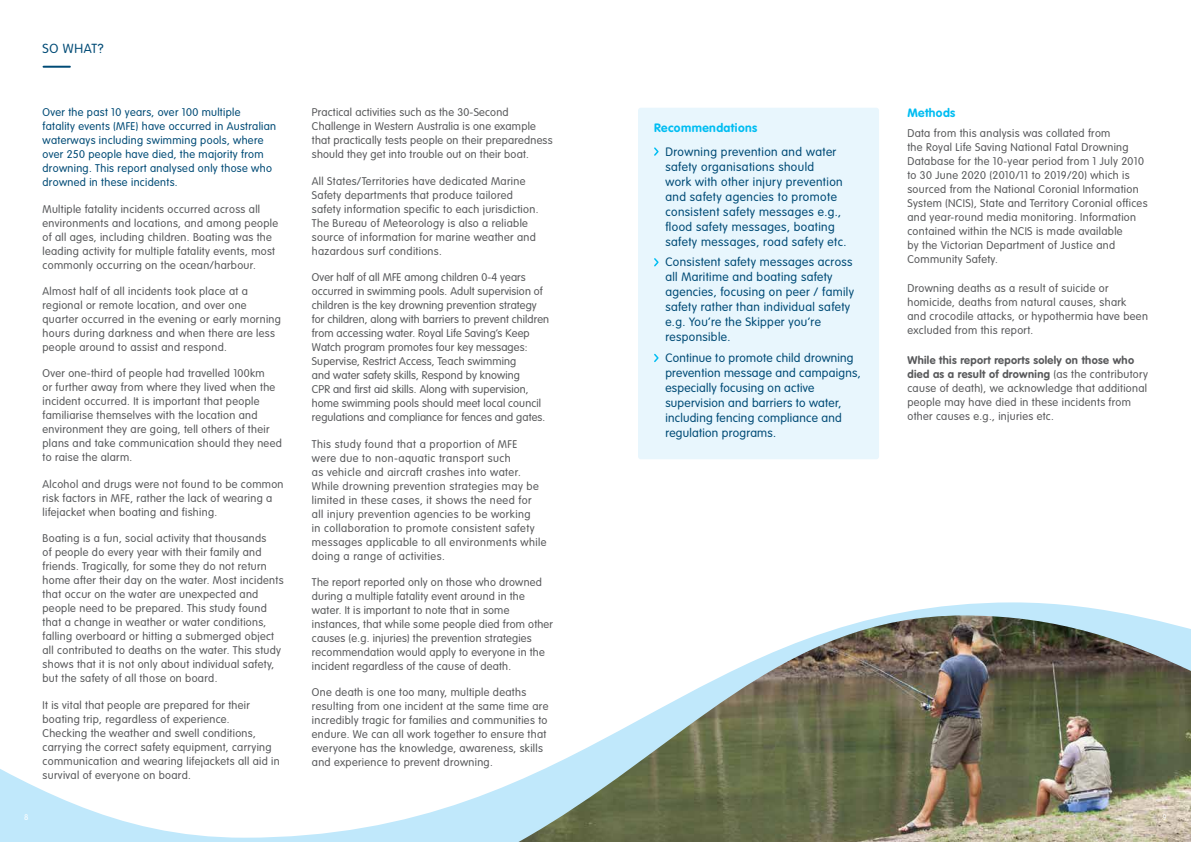
<style>
.page{position:relative;width:1191px;height:842px;background:#fff}
.page>*{position:absolute;margin:0;border:0;box-sizing:border-box;transform-origin:0 0}
.t1{font:300 13px "VAG Rounded";letter-spacing:.05em;color:#004b76}
.t2{font:300 12px/15px "VAG Rounded";letter-spacing:.03em;color:#004b76}
.t3{font:700 12px "VAG Rounded";letter-spacing:.035em;color:#00bdf2}
.t4{font:300 11px/14px "VAG Rounded";letter-spacing:.03em;color:#58595b}
.t5{font:300 11px/14px "VAG Rounded";letter-spacing:.01em;color:#58595b}
.t6{font:300 11px/14px "VAG Rounded";letter-spacing:.03em;color:#004b76}
.t7{font:300 8px "VAG Rounded";color:#fff}
.s1{font-weight:700}
</style>
<div class="page">
<svg style="left:0;top:602px;width:1131px;height:240px"></svg>
<img style="left:518px;top:615px;width:673px;height:227px">
<hr style="left:44px;top:66px;width:26px;height:2px;background:#004b76">
<div style="left:638px;top:108px;width:241px;height:351px;background:#e8f6fd;border-radius:3px"></div>
<svg style="left:654px;top:147px;width:5px;height:9px"></svg>
<svg style="left:654px;top:258px;width:5px;height:9px"></svg>
<svg style="left:654px;top:353px;width:5px;height:10px"></svg>
<p class="t1" style="left:43px;top:41px;width:63px">SO WHAT?</p>
<p class="t6" style="left:43px;top:105px;width:235px">Over the past 10 years, over 100 multiple<br>fatality events (MFE) have occurred in Australian waterways including swimming pools, where over 250 people have died, the majority from drowning. This report analysed only those who drowned in these incidents.</p>
<p class="t4" style="left:43px;top:202px;width:237px">Multiple fatality incidents occurred across all environments and locations, and among people of all ages, including children. Boating was the leading activity for multiple fatality events, most commonly occurring on the ocean/harbour.</p>
<p class="t4" style="left:43px;top:284px;width:240px">Almost half of all incidents took place at a regional or remote location, and over one quarter occurred in the evening or early morning hours during darkness and when there are less people around to assist and respond.</p>
<p class="t4" style="left:43px;top:366px;width:241px">Over one-third of people had travelled 100km<br>or further away from where they lived when the incident occurred. It is important that people familiarise themselves with the location and environment they are going, tell others of their plans and take communication should they need to raise the alarm.</p>
<p class="t4" style="left:43px;top:477px;width:242px">Alcohol and drugs were not found to be common risk factors in MFE, rather the lack of wearing a lifejacket when boating and fishing.</p>
<p class="t4" style="left:43px;top:531px;width:242px">Boating is a fun, social activity that thousands<br>of people do every year with their family and friends. Tragically, for some they do not return home after their day on the water. Most incidents that occur on the water are unexpected and people need to be prepared. This study found that a change in weather or water conditions, falling overboard or hitting a submerged object all contributed to deaths on the water. This study shows that it is not only about individual safety, but the safety of all those on board.</p>
<p class="t4" style="left:43px;top:698px;width:239px">It is vital that people are prepared for their boating trip, regardless of experience.<br>Checking the weather and swell conditions, carrying the correct safety equipment, carrying communication and wearing lifejackets all aid in survival of everyone on board.</p>
<p class="t4" style="left:312px;top:106px;width:242px">Practical activities such as the 30-Second Challenge in Western Australia is one example that practically tests people on their preparedness should they get into trouble out on their boat.</p>
<p class="t4" style="left:312px;top:174px;width:228px">All States/Territories have dedicated Marine Safety departments that produce tailored safety information specific to each jurisdiction.<br>The Bureau of Meteorology is also a reliable source of information for marine weather and hazardous surf conditions.</p>
<p class="t5" style="left:312px;top:270px;width:239px">Over half of all MFE among children 0-4 years occurred in swimming pools. Adult supervision of children is the key drowning prevention strategy for children, along with barriers to prevent children from accessing water. Royal Life Saving’s Keep Watch program promotes four key messages:<br>Supervise, Restrict Access, Teach swimming<br>and water safety skills, Respond by knowing<br>CPR and first aid skills. Along with supervision, home swimming pools should meet local council regulations and compliance for fences and gates.</p>
<p class="t4" style="left:312px;top:437px;width:236px">This study found that a proportion of MFE<br>were due to non-aquatic transport such<br>as vehicle and aircraft crashes into water.<br>While drowning prevention strategies may be limited in these cases, it shows the need for<br>all injury prevention agencies to be working<br>in collaboration to promote consistent safety messages applicable to all environments while doing a range of activities.</p>
<p class="t4" style="left:312px;top:575px;width:242px">The report reported only on those who drowned during a multiple fatality event around in the water. It is important to note that in some instances, that while some people died from other causes (e.g. injuries) the prevention strategies recommendation would apply to everyone in the incident regardless of the cause of death.</p>
<p class="t4" style="left:312px;top:685px;width:238px">One death is one too many, multiple deaths resulting from one incident at the same time are incredibly tragic for families and communities to endure. We can all work together to ensure that everyone has the knowledge, awareness, skills and experience to prevent drowning.</p>
<p class="t3" style="left:654px;top:121px;width:105px">Recommendations</p>
<p class="t2" style="left:665px;top:144px;width:183px">Drowning prevention and water safety organisations should<br>work with other injury prevention and safety agencies to promote consistent safety messages e.g., flood safety messages, boating safety messages, road safety etc.</p>
<p class="t2" style="left:665px;top:255px;width:190px">Consistent safety messages across all Maritime and boating safety agencies, focusing on peer / family safety rather than individual safety e.g. You’re the Skipper you’re responsible.</p>
<p class="t2" style="left:665px;top:350px;width:197px">Continue to promote child drowning prevention message and campaigns, especially focusing on active supervision and barriers to water, including fencing compliance and regulation programs.</p>
<p class="t3" style="left:907px;top:106px;width:49px">Methods</p>
<p class="t4" style="left:907px;top:126px;width:242px">Data from this analysis was collated from<br>the Royal Life Saving National Fatal Drowning Database for the 10-year period from 1 July 2010 to 30 June 2020 (2010/11 to 2019/20) which is sourced from the National Coronial Information System (NCIS), State and Territory Coronial offices and year-round media monitoring. Information contained within the NCIS is made available<br>by the Victorian Department of Justice and Community Safety.</p>
<p class="t4" style="left:907px;top:281px;width:242px">Drowning deaths as a result of suicide or homicide, deaths from natural causes, shark and crocodile attacks, or hypothermia have been excluded from this report.</p>
<p class="t4" style="left:907px;top:353px;width:242px"><span class="s1">While this report reports solely on those who died as a result of drowning</span> (as the contributory cause of death), we acknowledge that additional people may have died in these incidents from other causes e.g., injuries etc.</p>
<p class="t7" style="left:24px;top:812px;width:6px">8</p>
<p class="t7" style="left:1162px;top:812px;width:6px">9</p>
</div>
